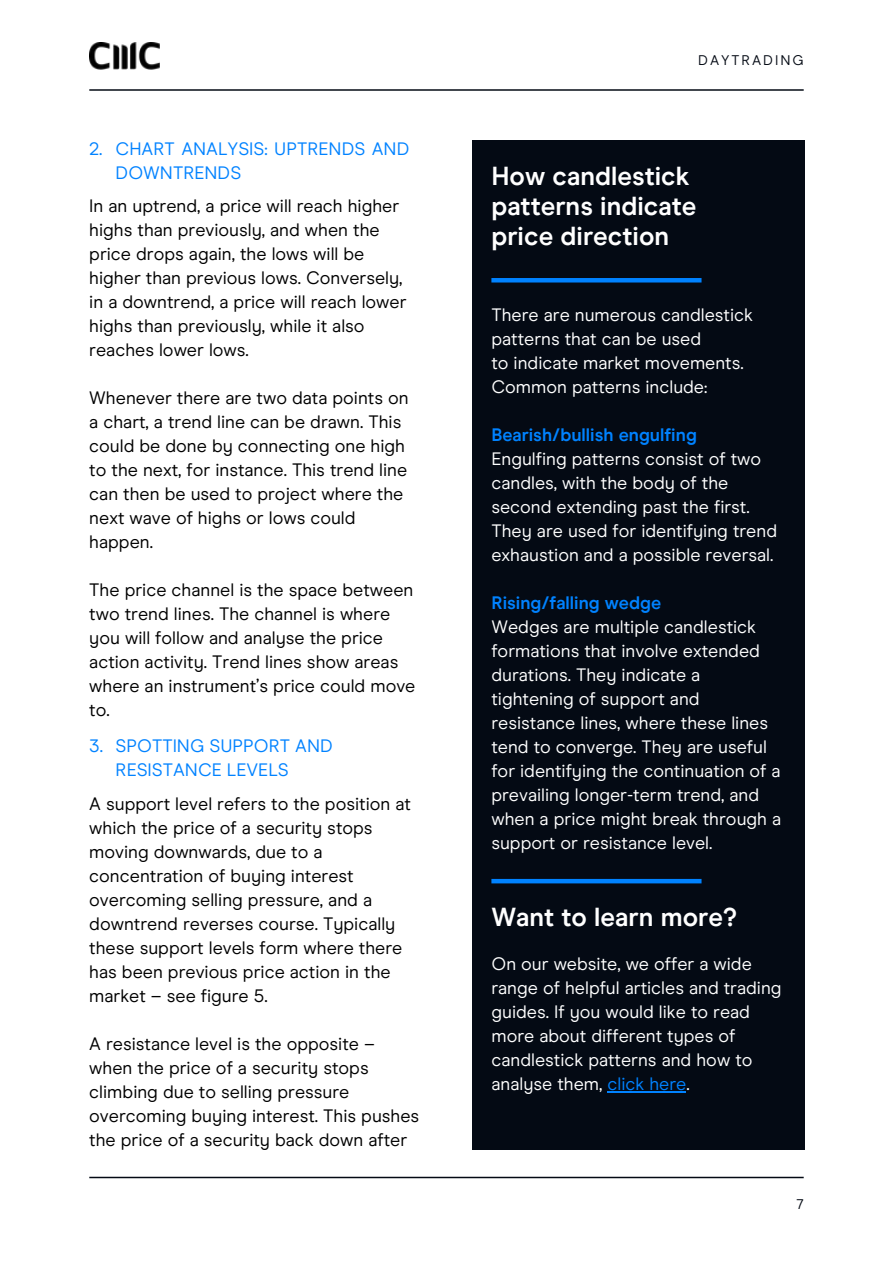
<style>
.page{position:relative;width:893px;height:1263px;background:#fff}
.page>*{position:absolute;margin:0;border:0;box-sizing:border-box;transform-origin:0 0}
.t1{font:700 26px/30px "Modern Era";color:#fff}
.t2{font:18px/24px "Modern Era";color:#000}
.t3{font:18px/24px "Modern Era";color:#fff}
.t4{font:18px/24px "Modern Era";color:#0082ff}
.t5{font:700 18px "Modern Era";color:#0082ff}
.t6{font:14px "Modern Era";letter-spacing:.14em;color:#040a14}
.s1{color:#0082ff}
</style>
<div class="page">
<img style="left:89px;top:43px;width:71px;height:27px">
<hr style="left:89px;top:89px;width:714px;height:2px;background:#040a14">
<hr style="left:89px;top:1177px;width:714px;height:1px;background:#040a14">
<div style="left:472px;top:140px;width:332px;height:1009px;background:#040a14"></div>
<div style="left:491px;top:278px;width:210px;height:5px;background:#0082ff"></div>
<hr style="left:491px;top:879px;width:210px;height:4px;background:#0082ff">
<hr style="left:607px;top:1091px;width:79px;height:2px;background:#0082ff">
<p class="t4" style="left:89px;top:137px;width:15px">2.</p>
<p class="t4" style="left:116px;top:137px;width:295px">CHART ANALYSIS: UPTRENDS AND<br>DOWNTRENDS</p>
<p class="t2" style="left:89px;top:194px;width:319px">In an uptrend, a price will reach higher highs than previously, and when the price drops again, the lows will be higher than previous lows. Conversely, in a downtrend, a price will reach lower highs than previously, while it also reaches lower lows.</p>
<p class="t2" style="left:89px;top:386px;width:321px">Whenever there are two data points on a chart, a trend line can be drawn. This could be done by connecting one high to the next, for instance. This trend line can then be used to project where the next wave of highs or lows could happen.</p>
<p class="t2" style="left:89px;top:578px;width:327px">The price channel is the space between two trend lines. The channel is where you will follow and analyse the price action activity. Trend lines show areas where an instrument’s price could move to.</p>
<p class="t4" style="left:89px;top:734px;width:15px">3.</p>
<p class="t4" style="left:116px;top:734px;width:219px">SPOTTING SUPPORT AND<br>RESISTANCE LEVELS</p>
<p class="t2" style="left:89px;top:792px;width:323px">A support level refers to the position at which the price of a security stops moving downwards, due to a concentration of buying interest overcoming selling pressure, and a downtrend reverses course. Typically these support levels form where there has been previous price action in the market – see figure 5.</p>
<p class="t2" style="left:89px;top:1032px;width:331px">A resistance level is the opposite – when the price of a security stops climbing due to selling pressure overcoming buying interest. This pushes the price of a security back down after</p>
<p class="t6" style="left:698px;top:52px;width:107px">DAYTRADING</p>
<p class="t1" style="left:491px;top:163px;width:206px">How candlestick patterns indicate</p>
<p class="t1" style="left:491px;top:223px;width:179px">price direction</p>
<p class="t3" style="left:491px;top:303px;width:263px">There are numerous candlestick</p>
<p class="t3" style="left:491px;top:327px;width:211px">patterns that can be used</p>
<p class="t3" style="left:491px;top:351px;width:254px">to indicate market movements.<br>Common patterns include:</p>
<p class="t5" style="left:491px;top:427px;width:207px">Bearish/bullish engulfing</p>
<p class="t3" style="left:491px;top:447px;width:287px">Engulfing patterns consist of two candles, with the body of the second extending past the first.<br>They are used for identifying trend exhaustion and a possible reversal.</p>
<p class="t5" style="left:491px;top:595px;width:171px">Rising/falling wedge</p>
<p class="t3" style="left:491px;top:615px;width:291px">Wedges are multiple candlestick formations that involve extended durations. They indicate a tightening of support and resistance lines, where these lines tend to converge. They are useful for identifying the continuation of a prevailing longer-term trend, and when a price might break through a support or resistance level.</p>
<p class="t1" style="left:491px;top:904px;width:247px">Want to learn more?</p>
<p class="t3" style="left:491px;top:951px;width:292px">On our website, we offer a wide range of helpful articles and trading guides. If you would like to read more about different types of candlestick patterns and how to analyse them, <span class="s1">click here</span>.</p>
<p class="t6" style="left:796px;top:1196px;width:9px">7</p>
</div>
